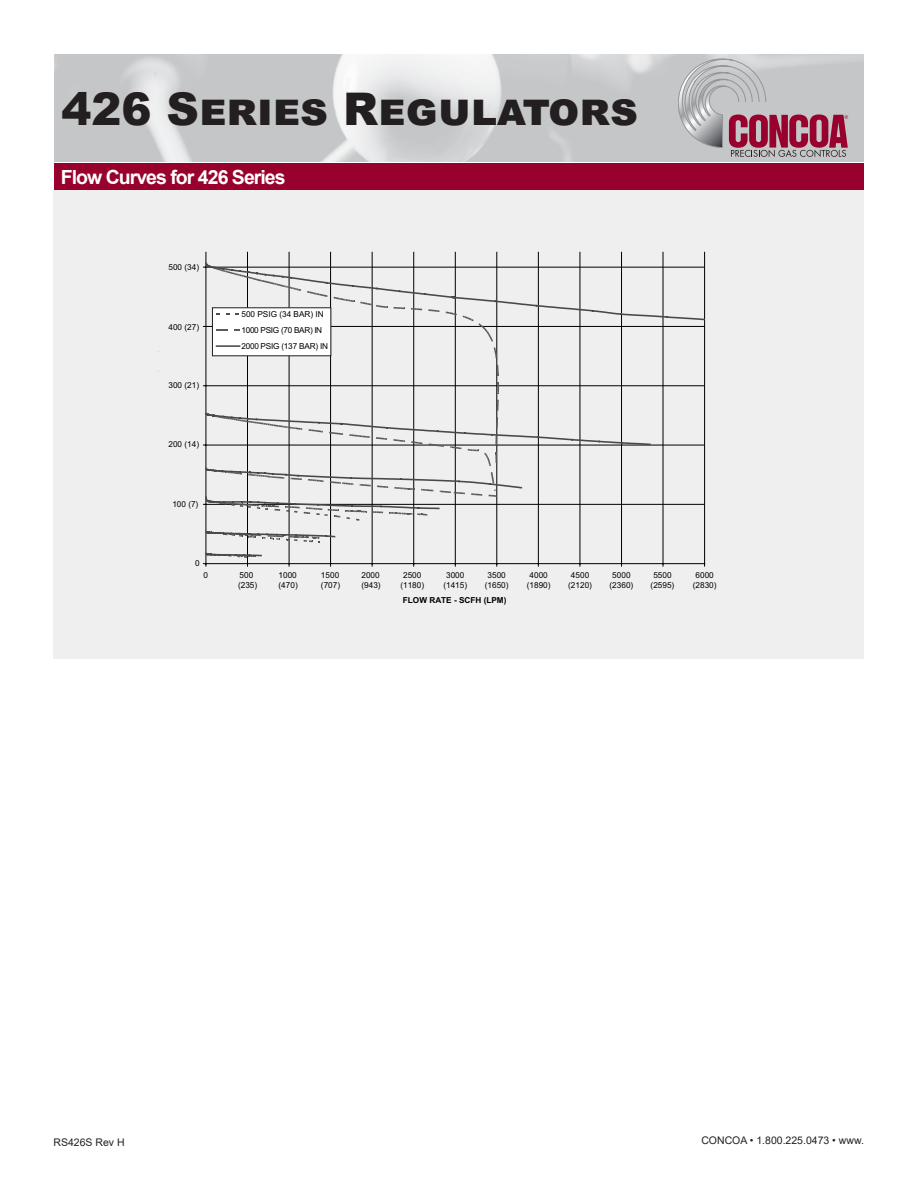
<style>
.page{position:relative;width:918px;height:1188px;background:#fff}
.page>*{position:absolute;margin:0;border:0;box-sizing:border-box;transform-origin:0 0}
.Master_Page_Titles{font:900 45px "Arial";color:#231f20}
.t1{font:700 19.5px "Arial";letter-spacing:-.05em;color:#fff}
.t2{font:10.5px "Arial";color:#231f20}
.t3{font:8.4px/10.1px "Arial";color:#000}
.t4{font:8.25px/9.9px "Arial";color:#000;text-align:center}
.t5{font:8.25px/16.2px "Arial";letter-spacing:-.025em;color:#000}
.t6{font:700 8.25px "Arial";color:#000}
</style>
<div class="page">
<div style="left:176px;top:54px;width:125px;height:108px;background:#c5c6c8"></div>
<img style="left:301px;top:54px;width:63px;height:108px">
<img style="left:168px;top:130px;width:73px;height:32px">
<img style="left:489px;top:54px;width:375px;height:108px">
<img style="left:614px;top:54px;width:128px;height:108px">
<img style="left:802px;top:54px;width:62px;height:104px">
<svg style="left:666px;top:59px;width:182px;height:103px;background:#b9a5ad"></svg>
<div style="left:54px;top:163px;width:810px;height:28px;background:#98012d"></div>
<div style="left:54px;top:190px;width:810px;height:469px;background:#efefef"></div>
<hr style="left:206px;top:563px;width:499px;height:1px;background:#000">
<hr style="left:206px;top:252px;width:1px;height:312px;background:#000">
<hr style="left:704px;top:252px;width:1px;height:312px;background:#000">
<hr style="left:663px;top:252px;width:1px;height:312px;background:#000">
<hr style="left:621px;top:252px;width:1px;height:312px;background:#000">
<hr style="left:580px;top:252px;width:1px;height:312px;background:#000">
<hr style="left:538px;top:252px;width:1px;height:312px;background:#000">
<hr style="left:497px;top:252px;width:1px;height:312px;background:#000">
<hr style="left:455px;top:252px;width:1px;height:312px;background:#000">
<hr style="left:413px;top:252px;width:1px;height:312px;background:#000">
<hr style="left:372px;top:252px;width:1px;height:312px;background:#000">
<hr style="left:330px;top:252px;width:1px;height:312px;background:#000">
<hr style="left:289px;top:252px;width:1px;height:312px;background:#000">
<hr style="left:247px;top:252px;width:1px;height:312px;background:#000">
<svg style="left:203px;top:552px;width:54px;height:14px"></svg>
<svg style="left:203px;top:262px;width:3px;height:29px"></svg>
<svg style="left:206px;top:261px;width:499px;height:296px"></svg>
<div style="left:212px;top:307px;width:119px;height:49px;background:#fff;border:1px solid #231f20"></div>
<svg style="left:217px;top:329px;width:11px;height:2px"></svg>
<svg style="left:234px;top:329px;width:6px;height:2px"></svg>
<hr style="left:217px;top:345px;width:23px;height:2px;background:#494949">
<p class="Master_Page_Titles" style="left:62px;top:76px;width:578px">426 Series Regulators</p>
<p class="t1" style="left:61px;top:163px;width:226px">Flow Curves for 426 Series</p>
<p class="t4" style="left:168px;top:262px;width:32px">500 (34)</p>
<p class="t4" style="left:168px;top:322px;width:32px">400 (27)</p>
<p class="t4" style="left:168px;top:380px;width:32px">300 (21)</p>
<p class="t4" style="left:168px;top:439px;width:32px">200 (14)</p>
<p class="t4" style="left:172px;top:499px;width:28px">100 (7)</p>
<p class="t4" style="left:195px;top:558px;width:6px">0</p>
<p class="t5" style="left:242px;top:306px;width:88px">500 PSIG (34 BAR) IN<br>1000 PSIG (70 BAR) IN<br>2000 PSIG (137 BAR) IN</p>
<p class="t4" style="left:204px;top:570px;width:6px">0</p>
<p class="t3" style="left:238px;top:570px;width:21px">500 (235)</p>
<p class="t4" style="left:279px;top:570px;width:21px;text-align:left">1000 (470)</p>
<p class="t4" style="left:321px;top:570px;width:21px;text-align:left">1500 (707)</p>
<p class="t4" style="left:362px;top:570px;width:21px;text-align:left">2000 (943)</p>
<p class="t4" style="left:400px;top:570px;width:25px">2500 (1180)</p>
<p class="t4" style="left:443px;top:570px;width:25px">3000 (1415)</p>
<p class="t4" style="left:485px;top:570px;width:25px">3500 (1650)</p>
<p class="t4" style="left:527px;top:570px;width:25px">4000 (1890)</p>
<p class="t4" style="left:568px;top:570px;width:25px">4500 (2120)</p>
<p class="t4" style="left:610px;top:570px;width:25px">5000 (2360)</p>
<p class="t4" style="left:651px;top:570px;width:25px">5500 (2595)</p>
<p class="t4" style="left:693px;top:570px;width:25px">6000 (2830)</p>
<p class="t6" style="left:403px;top:595px;width:105px">FLOW RATE - SCFH (LPM)</p>
<p class="t2" style="left:53px;top:1135px;width:73px">RS426S Rev H</p>
<p class="t2" style="left:701px;top:1133px;width:164px">CONCOA • 1.800.225.0473 • www.</p>
</div>
